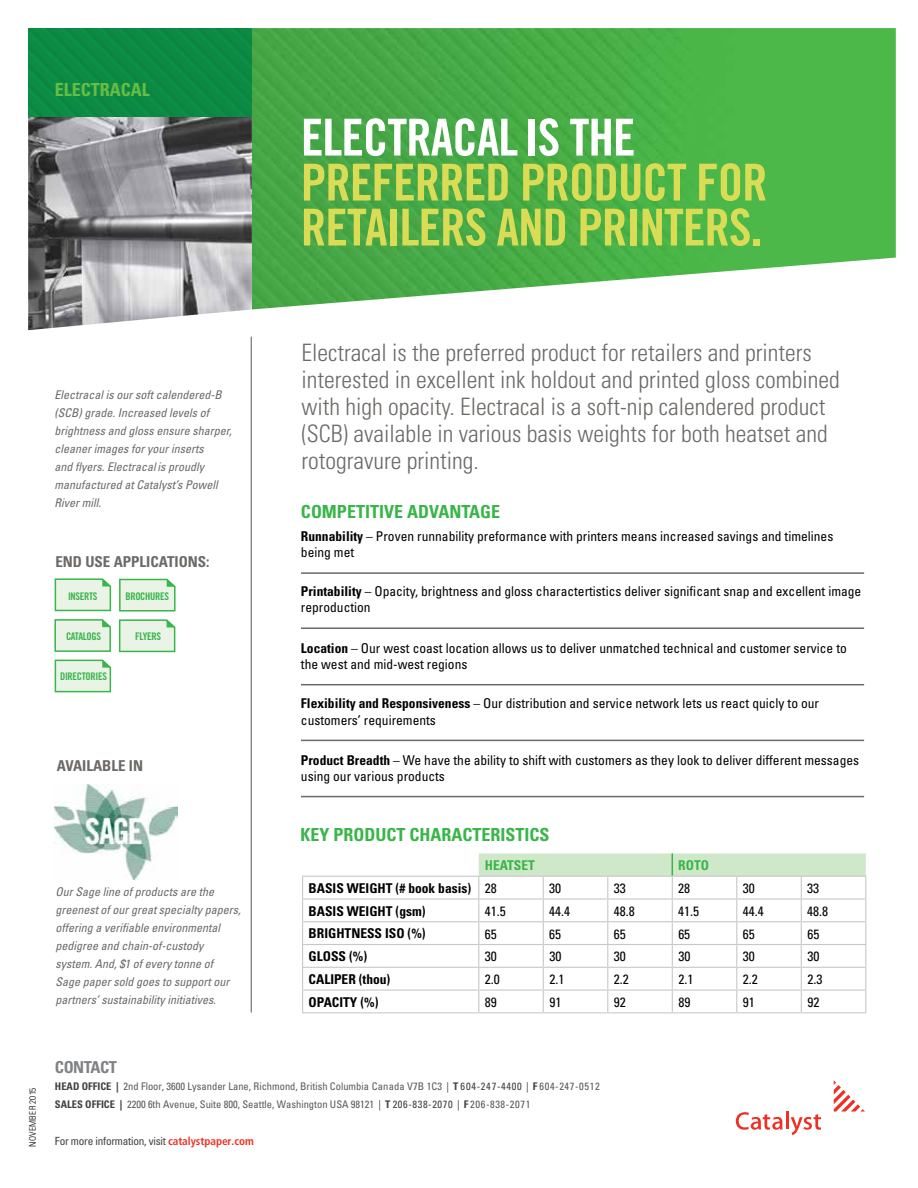
<style>
.page{position:relative;width:918px;height:1188px;background:#fff}
.page>*{position:absolute;margin:0;border:0;box-sizing:border-box;transform-origin:0 0}
.t1{font:51px/45px "Trade Gothic Bold Cond Twenty";letter-spacing:-.02em;color:#dbdc56}
.t2{font:51px "Trade Gothic Bold Cond Twenty";letter-spacing:-.02em;color:#fff}
.t3{font:300 condensed 24px/27px "Univers";color:#6c6966}
.t4{font:700 condensed 18px "Univers";color:#39b54a}
.t5{font:700 condensed 18px "Univers";color:#69bd45}
.t6{font:700 condensed 16.5px "Univers";letter-spacing:-.03em;color:#808285}
.t7{font:700 condensed 15px "Univers";color:#6c6966}
.t8{font:condensed 13.5px/16.2px "Univers";color:#000}
.t9{font:700 condensed 13.5px "Univers";color:#000}
.t10{font:700 condensed 13.5px "Univers";color:#39b54a}
.t11{font:italic condensed 12px/18px "Univers";color:#6c6966}
.t12{font:condensed 11.25px "Univers";letter-spacing:-.02em;color:#414042}
.t13{font:condensed 10.5px/17.9px "Univers";color:#58595b}
.t14{font:10.5px "Trade Gothic Bold Cond Twenty";letter-spacing:-.03em;color:#39b54a}
.t15{font:300 condensed 9px "Univers";letter-spacing:.03em;color:#000}
.s1{font-weight:700}
.s2{font-weight:400}
.s3{font-weight:700;color:#414042}
.s4{color:#414042}
.s5{font-family:"Frutiger";font-weight:700;color:#ee3124}
</style>
<div class="page">
<img style="left:252px;top:28px;width:644px;height:281px">
<img style="left:28px;top:28px;width:224px;height:302px">
<svg style="left:55px;top:578px;width:56px;height:33px;background:#d1ebd1"></svg>
<svg style="left:55px;top:660px;width:56px;height:32px;background:#d3ecd3"></svg>
<svg style="left:119px;top:579px;width:57px;height:33px;background:#d1ebd1"></svg>
<svg style="left:54px;top:619px;width:57px;height:33px;background:#cfebcf"></svg>
<svg style="left:119px;top:619px;width:56px;height:33px;background:#d1ebd1"></svg>
<hr style="left:251px;top:337px;width:1px;height:676px;background:#6c6966">
<svg style="left:834px;top:1080px;width:31px;height:32px"></svg>
<svg style="left:736px;top:1112px;width:47px;height:18px"></svg>
<hr style="left:786px;top:1112px;width:3px;height:17px;background:#ee3124">
<svg style="left:791px;top:1114px;width:30px;height:21px"></svg>
<hr style="left:301px;top:572px;width:563px;height:2px;background:#6c6966">
<hr style="left:301px;top:627px;width:563px;height:2px;background:#6c6966">
<hr style="left:301px;top:684px;width:563px;height:1px;background:#6c6966">
<hr style="left:301px;top:740px;width:563px;height:1px;background:#6c6966">
<hr style="left:301px;top:796px;width:563px;height:1px;background:#6c6966">
<hr style="left:302px;top:898px;width:177px;height:2px;background:#c7c8ca">
<hr style="left:302px;top:921px;width:177px;height:1px;background:#c7c8ca">
<hr style="left:302px;top:944px;width:177px;height:1px;background:#c7c8ca">
<hr style="left:302px;top:967px;width:177px;height:1px;background:#c7c8ca">
<hr style="left:302px;top:990px;width:177px;height:1px;background:#c7c8ca">
<hr style="left:302px;top:876px;width:177px;height:1px;background:#c7c8ca">
<svg style="left:302px;top:877px;width:1px;height:135px"></svg>
<hr style="left:302px;top:1012px;width:177px;height:1px;background:#cecac9">
<hr style="left:479px;top:1012px;width:64px;height:1px;background:#cecac9">
<hr style="left:543px;top:1012px;width:65px;height:1px;background:#cecac9">
<hr style="left:608px;top:1012px;width:64px;height:1px;background:#cecac9">
<hr style="left:672px;top:1012px;width:65px;height:1px;background:#cecac9">
<hr style="left:737px;top:1012px;width:64px;height:1px;background:#cecac9">
<hr style="left:801px;top:1012px;width:65px;height:1px;background:#cecac9">
<svg style="left:478px;top:853px;width:388px;height:159px"></svg>
<img style="left:54px;top:785px;width:123px;height:94px">
<h3 class="t5" style="left:55px;top:78px;width:97px">ELECTRACAL</h3>
<h1 class="t2" style="left:301px;top:106px;width:336px">ELECTRACAL IS THE</h1>
<h1 class="t1" style="left:301px;top:159px;width:468px">PREFERRED PRODUCT FOR<br>RETAILERS AND PRINTERS.</h1>
<p class="t11" style="left:55px;top:385px;width:179px">Electracal is our soft calendered-B (SCB) grade. Increased levels of brightness and gloss ensure sharper, cleaner images for your inserts<br>and flyers. Electracal is proudly manufactured at Catalyst’s Powell<br>River mill.</p>
<p class="t7" style="left:55px;top:553px;width:156px">END USE APPLICATIONS:</p>
<p class="t14" style="left:68px;top:590px;width:31px">INSERTS</p>
<p class="t14" style="left:126px;top:590px;width:45px">BROCHURES</p>
<p class="t14" style="left:66px;top:630px;width:37px">CATALOGS</p>
<p class="t14" style="left:135px;top:630px;width:27px">FLYERS</p>
<p class="t14" style="left:60px;top:670px;width:49px">DIRECTORIES</p>
<p class="t7" style="left:57px;top:756px;width:88px">AVAILABLE IN</p>
<p class="t11" style="left:55px;top:883px;width:187px">Our Sage line of products are the greenest of our great specialty papers, offering a verifiable environmental pedigree and chain-of-custody system. And, $1 of every tonne of Sage paper sold goes to support our partners’ sustainability initiatives.</p>
<p class="t3" style="left:302px;top:339px;width:540px">Electracal is the preferred product for retailers and printers interested in excellent ink holdout and printed gloss combined with high opacity. Electracal is a soft-nip calendered product (SCB) available in various basis weights for both heatset and rotogravure printing.</p>
<h3 class="t4" style="left:301px;top:500px;width:201px">COMPETITIVE ADVANTAGE</h3>
<p class="t8" style="left:301px;top:528px;width:534px"><span class="s1">Runnability</span> – Proven runnability preformance with printers means increased savings and timelines being met</p>
<p class="t8" style="left:301px;top:583px;width:562px"><span class="s1">Printability</span> – Opacity, brightness and gloss charactertistics deliver significant snap and excellent image reproduction</p>
<p class="t8" style="left:301px;top:640px;width:547px"><span class="s1">Location</span> – Our west coast location allows us to deliver unmatched technical and customer service to the west and mid-west regions</p>
<p class="t8" style="left:301px;top:695px;width:520px"><span class="s1">Flexibility and Responsiveness</span> – Our distribution and service network lets us react quicly to our customers’ requirements</p>
<p class="t8" style="left:301px;top:752px;width:560px"><span class="s1">Product Breadth</span> – We have the ability to shift with customers as they look to deliver different messages using our various products</p>
<h3 class="t4" style="left:300px;top:823px;width:251px">KEY PRODUCT CHARACTERISTICS</h3>
<p class="t10" style="left:485px;top:857px;width:52px">HEATSET</p>
<p class="t10" style="left:678px;top:857px;width:32px">ROTO</p>
<p class="t9" style="left:309px;top:880px;width:190px">BASIS WEIGHT (# book basis) <span class="s2">28</span></p>
<p class="t8" style="left:549px;top:880px;width:13px">30</p>
<p class="t8" style="left:614px;top:880px;width:13px">33</p>
<p class="t8" style="left:678px;top:880px;width:13px">28</p>
<p class="t8" style="left:743px;top:880px;width:13px">30</p>
<p class="t8" style="left:807px;top:880px;width:13px">33</p>
<p class="t9" style="left:309px;top:903px;width:119px">BASIS WEIGHT (gsm)</p>
<p class="t8" style="left:485px;top:903px;width:22px">41.5</p>
<p class="t8" style="left:549px;top:903px;width:22px">44.4</p>
<p class="t8" style="left:614px;top:903px;width:22px">48.8</p>
<p class="t8" style="left:678px;top:903px;width:22px">41.5</p>
<p class="t8" style="left:743px;top:903px;width:22px">44.4</p>
<p class="t8" style="left:807px;top:903px;width:22px">48.8</p>
<p class="t9" style="left:309px;top:925px;width:119px">BRIGHTNESS ISO (%)</p>
<p class="t8" style="left:485px;top:925px;width:13px">65</p>
<p class="t8" style="left:549px;top:925px;width:13px">65</p>
<p class="t8" style="left:614px;top:925px;width:13px">65</p>
<p class="t8" style="left:678px;top:925px;width:13px">65</p>
<p class="t8" style="left:743px;top:925px;width:13px">65</p>
<p class="t8" style="left:807px;top:925px;width:13px">65</p>
<p class="t9" style="left:309px;top:948px;width:60px">GLOSS (%)</p>
<p class="t8" style="left:485px;top:948px;width:13px">30</p>
<p class="t8" style="left:549px;top:948px;width:13px">30</p>
<p class="t8" style="left:614px;top:948px;width:13px">30</p>
<p class="t8" style="left:678px;top:948px;width:13px">30</p>
<p class="t8" style="left:743px;top:948px;width:13px">30</p>
<p class="t8" style="left:807px;top:948px;width:13px">30</p>
<p class="t9" style="left:309px;top:971px;width:83px">CALIPER (thou)</p>
<p class="t8" style="left:485px;top:971px;width:16px">2.0</p>
<p class="t8" style="left:549px;top:971px;width:16px">2.1</p>
<p class="t8" style="left:614px;top:971px;width:16px">2.2</p>
<p class="t8" style="left:678px;top:971px;width:16px">2.1</p>
<p class="t8" style="left:743px;top:971px;width:16px">2.2</p>
<p class="t8" style="left:807px;top:971px;width:16px">2.3</p>
<p class="t9" style="left:309px;top:994px;width:71px">OPACITY (%)</p>
<p class="t8" style="left:485px;top:994px;width:13px">89</p>
<p class="t8" style="left:549px;top:994px;width:13px">91</p>
<p class="t8" style="left:614px;top:994px;width:13px">92</p>
<p class="t8" style="left:678px;top:994px;width:13px">89</p>
<p class="t8" style="left:743px;top:994px;width:13px">91</p>
<p class="t8" style="left:807px;top:994px;width:13px">92</p>
<p class="t15" style="left:27px;top:1147px;width:61px;rotate:-90deg">NOVEMBER 2015</p>
<p class="t6" style="left:55px;top:1058px;width:64px">CONTACT</p>
<p class="t13" style="left:55px;top:1078px;width:546px"><span class="s3">HEAD OFFICE |</span> 2nd Floor, 3600 Lysander Lane, Richmond, British Columbia Canada V7B 1C3 <span class="s4">|</span> <span class="s3">T</span> <span class="s4">604-247-4400 |</span> <span class="s3">F</span> 604-247-0512<br><span class="s3">SALES OFFICE |</span> 2200 6th Avenue, Suite 800, Seattle, Washington USA 98121 <span class="s4">|</span> <span class="s3">T</span> <span class="s4">206-838-2070 |</span> <span class="s3">F</span> 206-838-2071</p>
<p class="t12" style="left:55px;top:1134px;width:200px">For more information, visit <span class="s5">catalystpaper.com</span></p>
</div>
